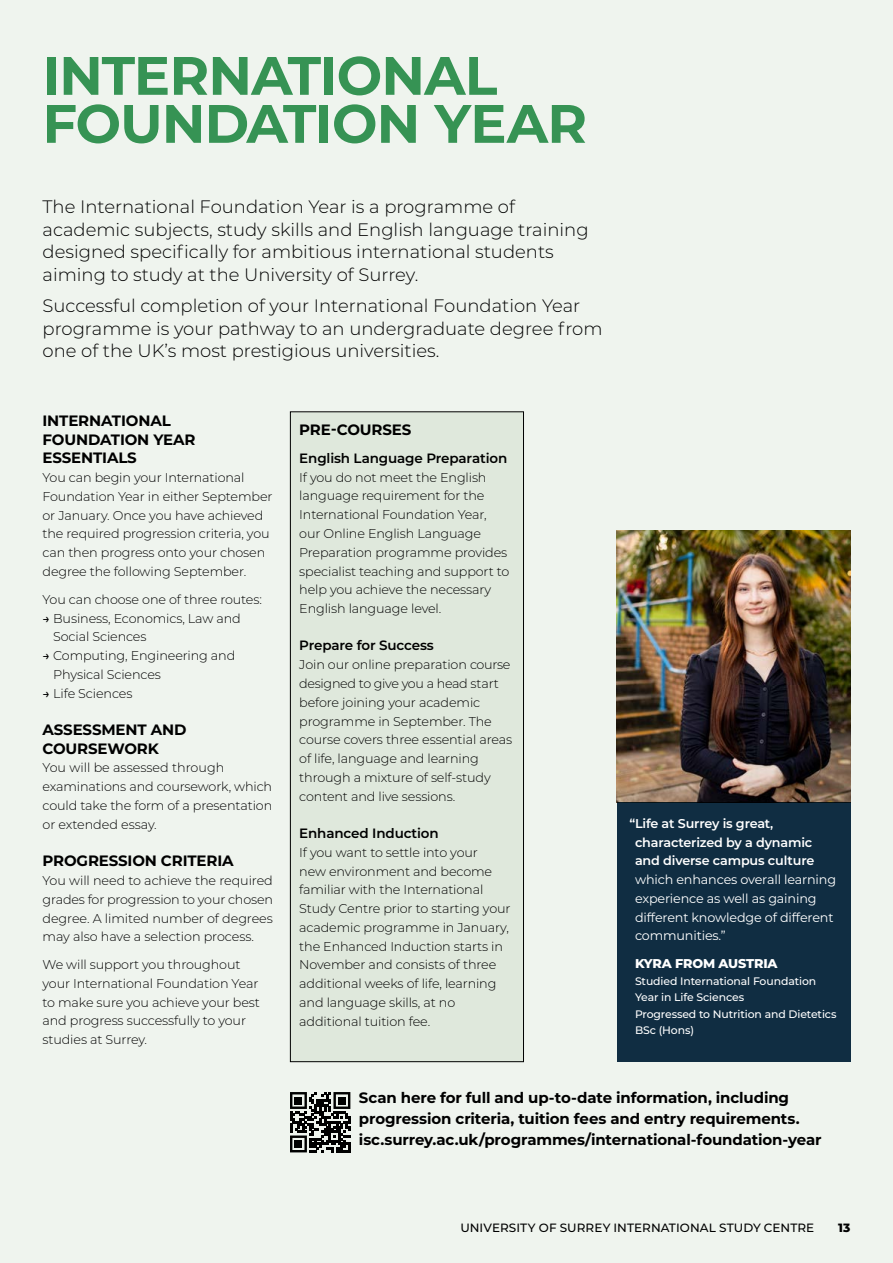
<style>
.page{position:relative;width:893px;height:1263px;background:#eff4ee}
.page>*{position:absolute;margin:0;border:0;box-sizing:border-box;transform-origin:0 0}
.t1{font:700 54px/48px "Montserrat";letter-spacing:-.015em;color:#369354}
.t2{font:300 18px/22.5px "Montserrat";color:#000}
.t3{font:700 15px/18.8px "Montserrat";letter-spacing:-.01em;color:#000}
.t4{font:600 13.5px "Montserrat";letter-spacing:-.01em;color:#000}
.t5{font:300 12.75px/18.8px "Montserrat";letter-spacing:-.01em;color:#000}
.t6{font:12.75px/18.8px "Montserrat";letter-spacing:-.01em;color:#fff}
.t7{font:600 12.75px/18.8px "Montserrat";letter-spacing:-.01em;color:#fff}
.t8{font:800 12.75px "Montserrat";letter-spacing:-.01em;color:#fff}
.t9{font:500 12px "Montserrat";letter-spacing:.005em;color:#000}
.t10{font:800 12px "Montserrat";color:#000}
.t11{font:500 10.8px/16.5px "Montserrat";letter-spacing:-.01em;color:#fff}
.s1{font-weight:500}
</style>
<div class="page">
<svg style="left:290px;top:1092px;width:60px;height:60px"></svg>
<div style="left:290px;top:412px;width:233px;height:650px;background:#dfe8dc"></div>
<div style="left:290px;top:411px;width:234px;height:651px;border:1px solid #000"></div>
<img style="left:617px;top:530px;width:233px;height:273px">
<div style="left:617px;top:803px;width:233px;height:259px;background:#123047"></div>
<h1 class="t1" style="left:43px;top:49px;width:546px">INTERNATIONAL<br>FOUNDATION YEAR</h1>
<h2 class="t2" style="left:43px;top:195px;width:548px">The International Foundation Year is a programme of academic subjects, study skills and English language training designed specifically for ambitious international students aiming to study at the University of Surrey.</h2>
<h2 class="t2" style="left:43px;top:294px;width:561px">Successful completion of your International Foundation Year programme is your pathway to an undergraduate degree from one of the UK’s most prestigious universities.</h2>
<p class="t3" style="left:43px;top:410px;width:155px">INTERNATIONAL<br>FOUNDATION YEAR<br>ESSENTIALS</p>
<p class="t5" style="left:43px;top:468px;width:231px">You can begin your International Foundation Year in either September or January. Once you have achieved the required progression criteria, you can then progress onto your chosen degree the following September.</p>
<p class="t5" style="left:43px;top:589px;width:221px">You can choose one of three routes:</p>
<p class="t5" style="left:53px;top:608px;width:189px;text-indent:-11px"><span class="s1">→</span> Business, Economics, Law and<br>Social Sciences</p>
<p class="t5" style="left:53px;top:646px;width:184px;text-indent:-11px"><span class="s1">→</span> Computing, Engineering and<br>Physical Sciences</p>
<p class="t5" style="left:43px;top:683px;width:91px"><span class="s1">→</span> Life Sciences</p>
<p class="t3" style="left:43px;top:719px;width:145px">ASSESSMENT AND<br>COURSEWORK</p>
<p class="t5" style="left:43px;top:758px;width:231px">You will be assessed through examinations and coursework, which could take the form of a presentation or extended essay.</p>
<p class="t3" style="left:43px;top:851px;width:193px">PROGRESSION CRITERIA</p>
<p class="t5" style="left:43px;top:871px;width:232px;text-align:justify">You will need to achieve the required grades for progression to your chosen degree. A limited number of degrees may also have a selection process.</p>
<p class="t5" style="left:43px;top:955px;width:219px">We will support you throughout your International Foundation Year to make sure you achieve your best and progress successfully to your studies at Surrey.</p>
<p class="t3" style="left:299px;top:420px;width:114px">PRE-COURSES</p>
<p class="t4" style="left:299px;top:449px;width:210px">English Language Preparation</p>
<p class="t5" style="left:299px;top:467px;width:212px">If you do not meet the English language requirement for the<br>International Foundation Year, our Online English Language<br>Preparation programme provides specialist teaching and support to help you achieve the necessary<br>English language level.</p>
<p class="t4" style="left:299px;top:636px;width:136px">Prepare for Success</p>
<p class="t5" style="left:299px;top:655px;width:214px">Join our online preparation course designed to give you a head start before joining your academic programme in September. The course covers three essential areas of life, language and learning through a mixture of self-study content and live sessions.</p>
<p class="t4" style="left:299px;top:824px;width:141px">Enhanced Induction</p>
<p class="t5" style="left:299px;top:842px;width:213px">If you want to settle into your<br>new environment and become familiar with the International<br>Study Centre prior to starting your academic programme in January, the Enhanced Induction starts in<br>November and consists of three additional weeks of life, learning and language skills, at no additional tuition fee.</p>
<p class="t7" style="left:635px;top:813px;width:181px;text-indent:-6px">“Life at Surrey is great, characterized by a dynamic and diverse campus culture</p>
<p class="t6" style="left:635px;top:870px;width:203px">which enhances overall learning experience as well as gaining different knowledge of different communities.”</p>
<p class="t8" style="left:635px;top:954px;width:144px">KYRA FROM AUSTRIA</p>
<p class="t11" style="left:635px;top:972px;width:203px">Studied International Foundation<br>Year in Life Sciences<br>Progressed to Nutrition and Dietetics<br>BSc (Hons)</p>
<p class="t3" style="left:359px;top:1086px;width:464px;line-height:21px">Scan here for full and up-to-date information, including progression criteria, tuition fees and entry requirements. isc.surrey.ac.uk/programmes/international-foundation-year</p>
<p class="t9" style="left:460px;top:1219px;width:355px">UNIVERSITY OF SURREY INTERNATIONAL STUDY CENTRE</p>
<p class="t10" style="left:838px;top:1219px;width:14px">13</p>
</div>
